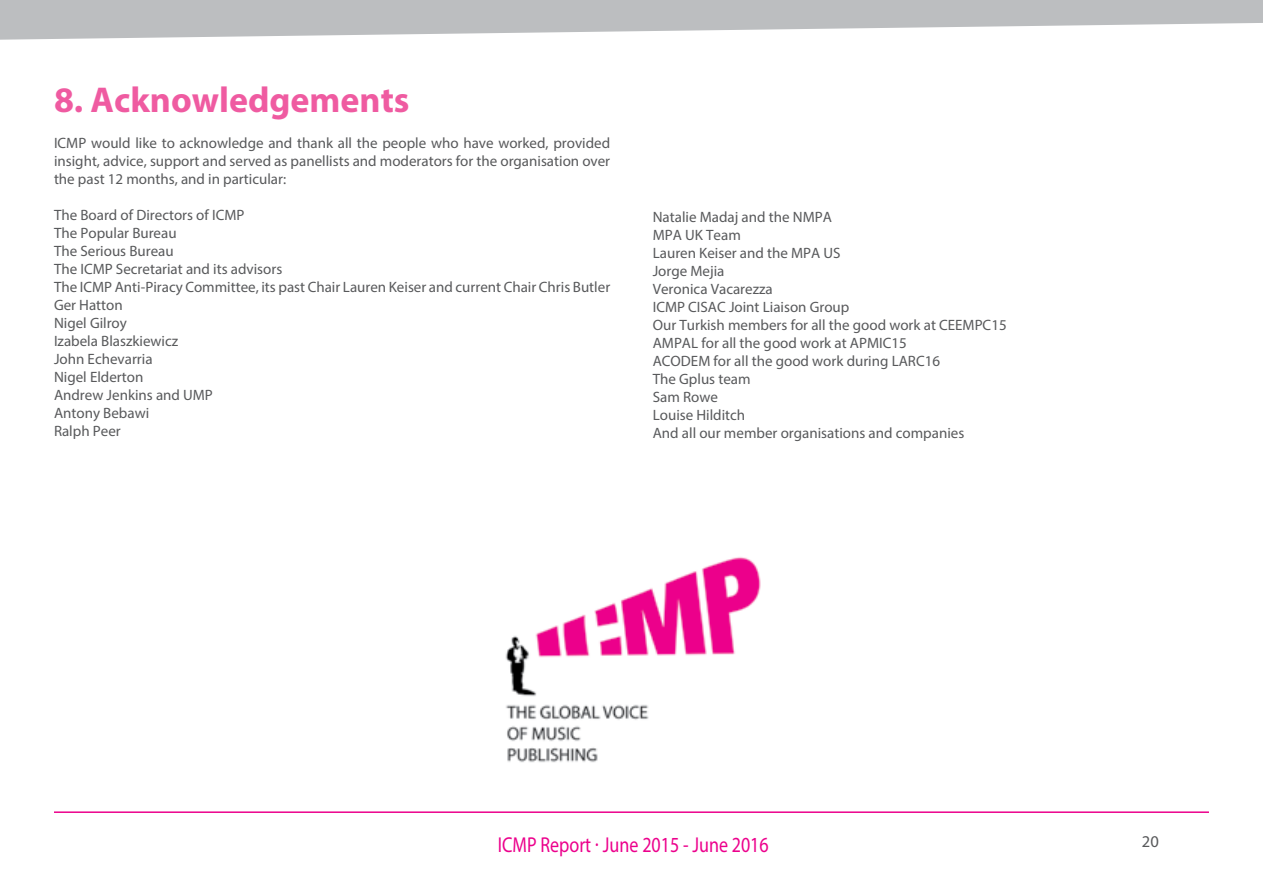
<style>
.page{position:relative;width:1263px;height:893px;background:#fff}
.page>*{position:absolute;margin:0;border:0;box-sizing:border-box;transform-origin:0 0}
.t1{font:700 36px "Myriad Pro";color:#ef5ba1}
.t2{font:21.6px "Myriad Pro";color:#ec008c;scale:.83 1}
.t3{font:16.5px "Myriad Pro";color:#58595b}
.t4{font:15px/18px "Myriad Pro";color:#58595b}
</style>
<div class="page">
<hr style="left:54px;top:811px;width:1155px;height:2px;background:#ec008c">
<svg style="left:0;top:0;width:1263px;height:40px;fill:#bcbec0"></svg>
<img style="left:505px;top:557px;width:256px;height:206px">
<h1 class="t1" style="left:54px;top:76px;width:357px">8. Acknowledgements</h1>
<p class="t4" style="left:54px;top:134px;width:558px;text-align:justify">ICMP would like to acknowledge and thank all the people who have worked, provided insight, advice, support and served as panellists and moderators for the organisation over the past 12 months, and in particular:</p>
<p class="t4" style="left:54px;top:206px;width:558px">The Board of Directors of ICMP<br>The Popular Bureau<br>The Serious Bureau<br>The ICMP Secretariat and its advisors<br>The ICMP Anti-Piracy Committee, its past Chair Lauren Keiser and current Chair Chris Butler<br>Ger Hatton<br>Nigel Gilroy<br>Izabela Blaszkiewicz<br>John Echevarria<br>Nigel Elderton<br>Andrew Jenkins and UMP<br>Antony Bebawi<br>Ralph Peer</p>
<p class="t4" style="left:653px;top:208px;width:355px">Natalie Madaj and the NMPA<br>MPA UK Team<br>Lauren Keiser and the MPA US<br>Jorge Mejia<br>Veronica Vacarezza<br>ICMP CISAC Joint Liaison Group<br>Our Turkish members for all the good work at CEEMPC15<br>AMPAL for all the good work at APMIC15<br>ACODEM for all the good work during LARC16<br>The Gplus team<br>Sam Rowe<br>Louise Hilditch<br>And all our member organisations and companies</p>
<h2 class="t2" style="left:498px;top:832px;width:328px">ICMP Report · June 2015 - June 2016</h2>
<p class="t3" style="left:1142px;top:831px;width:18px">20</p>
</div>
